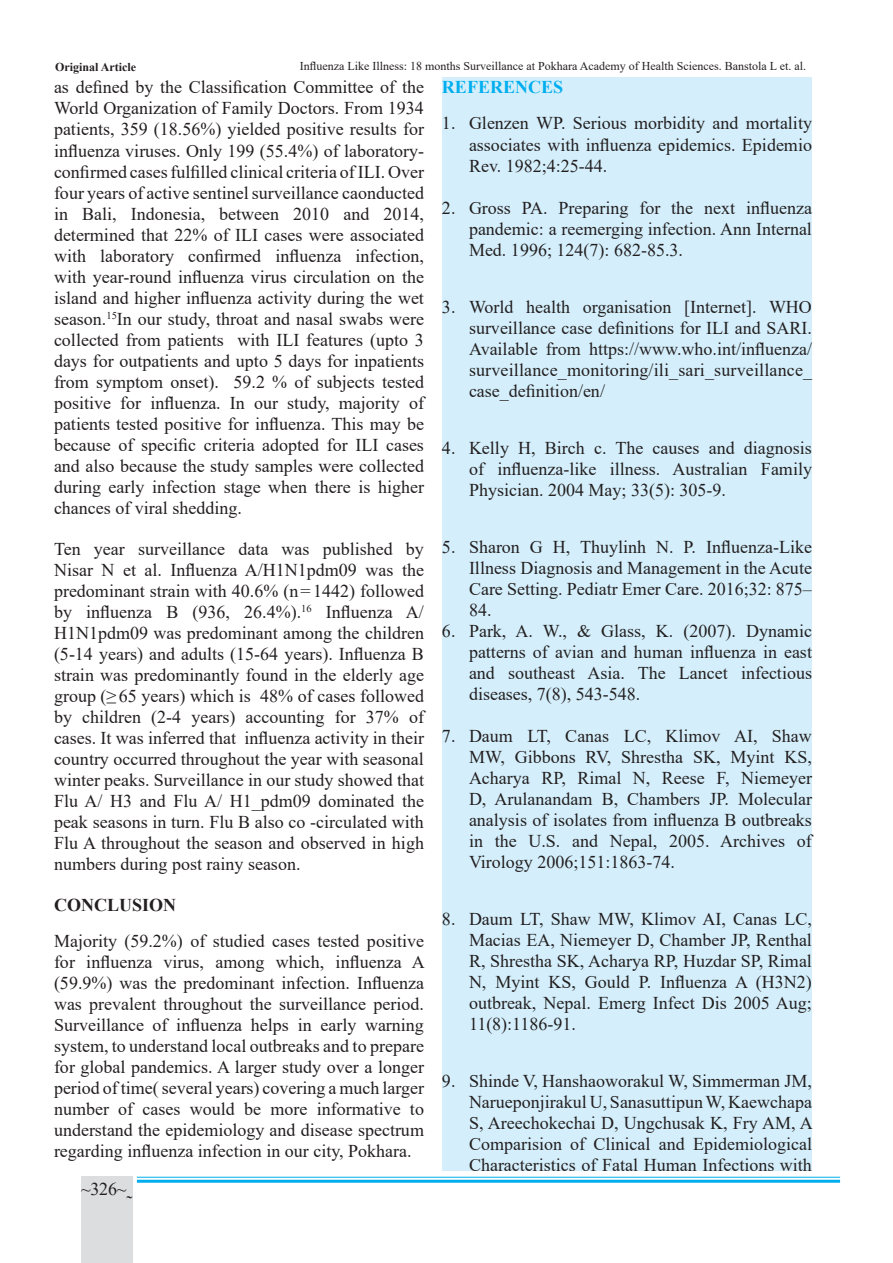
<style>
.page{position:relative;width:893px;height:1263px;background:#fff}
.page>*{position:absolute;margin:0;border:0;box-sizing:border-box;transform-origin:0 0}
.Normal__Web{font:18px/21px "Times New Roman";color:#231f20;text-align:justify}
.t1{font:700 18px "Times New Roman";color:#231f20}
.t2{font:700 18px "Times New Roman";color:#00aeef}
.Normal___16_pt_Bold{font:12px "Times New Roman";color:#231f20}
.t3{font:700 12px "Times New Roman";color:#231f20}
</style>
<div class="page">
<hr style="left:137px;top:1177px;width:703px;height:1px;background:#00aeef">
<hr style="left:137px;top:1180px;width:703px;height:3px;background:#00aeef">
<div style="left:81px;top:1177px;width:51px;height:86px;background:#dcdddf"></div>
<div style="left:442px;top:77px;width:370px;height:1094px;background:#d4effb"></div>
<p class="Normal___16_pt_Bold" style="left:300px;top:57px;width:508px">Influenza Like Illness: 18 months Surveillance at Pokhara Academy of Health Sciences. Banstola L et. al.</p>
<p class="t3" style="left:55px;top:58px;width:82px">Original Article</p>
<p class="Normal___16_pt_Bold" style="left:466px;top:61px;width:344px">Medical Journal of Pokhara Academy of Health Sciences Vol. 4 Issue 1</p>
<p class="Normal__Web" style="left:54px;top:76px;width:371px">as defined by the Classification Committee of the World Organization of Family Doctors. From 1934 patients, 359 (18.56%) yielded positive results for influenza viruses. Only 199 (55.4%) of laboratory&shy;confirmed cases fulfilled clinical criteria of ILI. Over four years of active sentinel surveillance caonducted in Bali, Indonesia, between 2010 and 2014, determined that 22% of ILI cases were associated with laboratory confirmed influenza infection, with year-round influenza virus circulation on the island and higher influenza activity during the wet season.<sup>15</sup>In our study, throat and nasal swabs were collected from patients with ILI features (upto 3 days for outpatients and upto 5 days for inpatients from symptom onset). 59.2 % of subjects tested positive for influenza. In our study, majority of patients tested positive for influenza. This may be because of specific criteria adopted for ILI cases and also because the study samples were collected during early infection stage when there is higher chances of viral shedding.</p>
<p class="Normal__Web" style="left:54px;top:538px;width:371px">Ten year surveillance data was published by Nisar N et al. Influenza A/H1N1pdm09 was the predominant strain with 40.6% (n=1442) followed by influenza B (936, 26.4%).<sup>16</sup> Influenza A/ H1N1pdm09 was predominant among the children (5‐14 years) and adults (15‐64 years). Influenza B strain was predominantly found in the elderly age group (≥65 years) which is 48% of cases followed by children (2‐4 years) accounting for 37% of cases. It was inferred that influenza activity in their country occurred throughout the year with seasonal winter peaks. Surveillance in our study showed that Flu A/ H3 and Flu A/ H1_pdm09 dominated the peak seasons in turn. Flu B also co -circulated with Flu A throughout the season and observed in high numbers during post rainy season.</p>
<p class="t1" style="left:54px;top:892px;width:124px">CONCLUSION</p>
<p class="Normal__Web" style="left:54px;top:930px;width:372px">Majority (59.2%) of studied cases tested positive for influenza virus, among which, influenza A (59.9%) was the predominant infection. Influenza was prevalent throughout the surveillance period.<br>Surveillance of influenza helps in early warning system, to understand local outbreaks and to prepare for global pandemics. A larger study over a longer period of time( several years) covering a much larger number of cases would be more informative to understand the epidemiology and disease spectrum regarding influenza infection in our city, Pokhara.</p>
<p class="t2" style="left:442px;top:74px;width:123px">REFERENCES</p>
<p class="Normal__Web" style="left:469px;top:112px;width:344px;text-indent:-27px">1. Glenzen WP. Serious morbidity and mortality associates with influenza epidemics. Epidemio Rev. 1982;4:25-44.</p>
<p class="Normal__Web" style="left:469px;top:196px;width:344px;text-indent:-27px">2. Gross PA. Preparing for the next influenza pandemic: a reemerging infection. Ann Internal Med. 1996; 124(7): 682-85.3.</p>
<p class="Normal__Web" style="left:469px;top:295px;width:345px;text-indent:-27px">3. World health organisation [Internet]. WHO surveillance case definitions for ILI and SARI.<br>Available from https://www.who.int/influenza/ surveillance_monitoring/ili_sari_surveillance_ case_definition/en/</p>
<p class="Normal__Web" style="left:469px;top:436px;width:344px;text-indent:-27px">4. Kelly H, Birch c. The causes and diagnosis of influenza-like illness. Australian Family Physician. 2004 May; 33(5): 305-9.</p>
<p class="Normal__Web" style="left:469px;top:535px;width:344px;text-indent:-27px">5. Sharon G H, Thuylinh N. P. Influenza-Like Illness Diagnosis and Management in the Acute Care Setting. Pediatr Emer Care. 2016;32: 875– 84.</p>
<p class="Normal__Web" style="left:469px;top:619px;width:344px;text-indent:-27px">6. Park, A. W., &amp; Glass, K. (2007). Dynamic patterns of avian and human influenza in east and southeast Asia. The Lancet infectious diseases, 7(8), 543-548.</p>
<p class="Normal__Web" style="left:469px;top:724px;width:344px;text-indent:-27px">7. Daum LT, Canas LC, Klimov AI, Shaw MW, Gibbons RV, Shrestha SK, Myint KS, Acharya RP, Rimal N, Reese F, Niemeyer D, Arulanandam B, Chambers JP. Molecular analysis of isolates from influenza B outbreaks in the U.S. and Nepal, 2005. Archives of Virology 2006;151:1863-74.</p>
<p class="Normal__Web" style="left:469px;top:907px;width:344px;text-indent:-27px">8. Daum LT, Shaw MW, Klimov AI, Canas LC, Macias EA, Niemeyer D, Chamber JP, Renthal R, Shrestha SK, Acharya RP, Huzdar SP, Rimal N, Myint KS, Gould P. Influenza A (H3N2) outbreak, Nepal. Emerg Infect Dis 2005 Aug; 11(8):1186-91.</p>
<p class="Normal__Web" style="left:469px;top:1069px;width:345px;text-indent:-27px">9. Shinde V, Hanshaoworakul W, Simmerman JM, Narueponjirakul U, Sanasuttipun W, Kaewchapa S, Areechokechai D, Ungchusak K, Fry AM, A Comparision of Clinical and Epidemiological Characteristics of Fatal Human Infections with</p>
<p class="Normal__Web" style="left:81px;top:1178px;width:53px">~326~˷</p>
</div>
